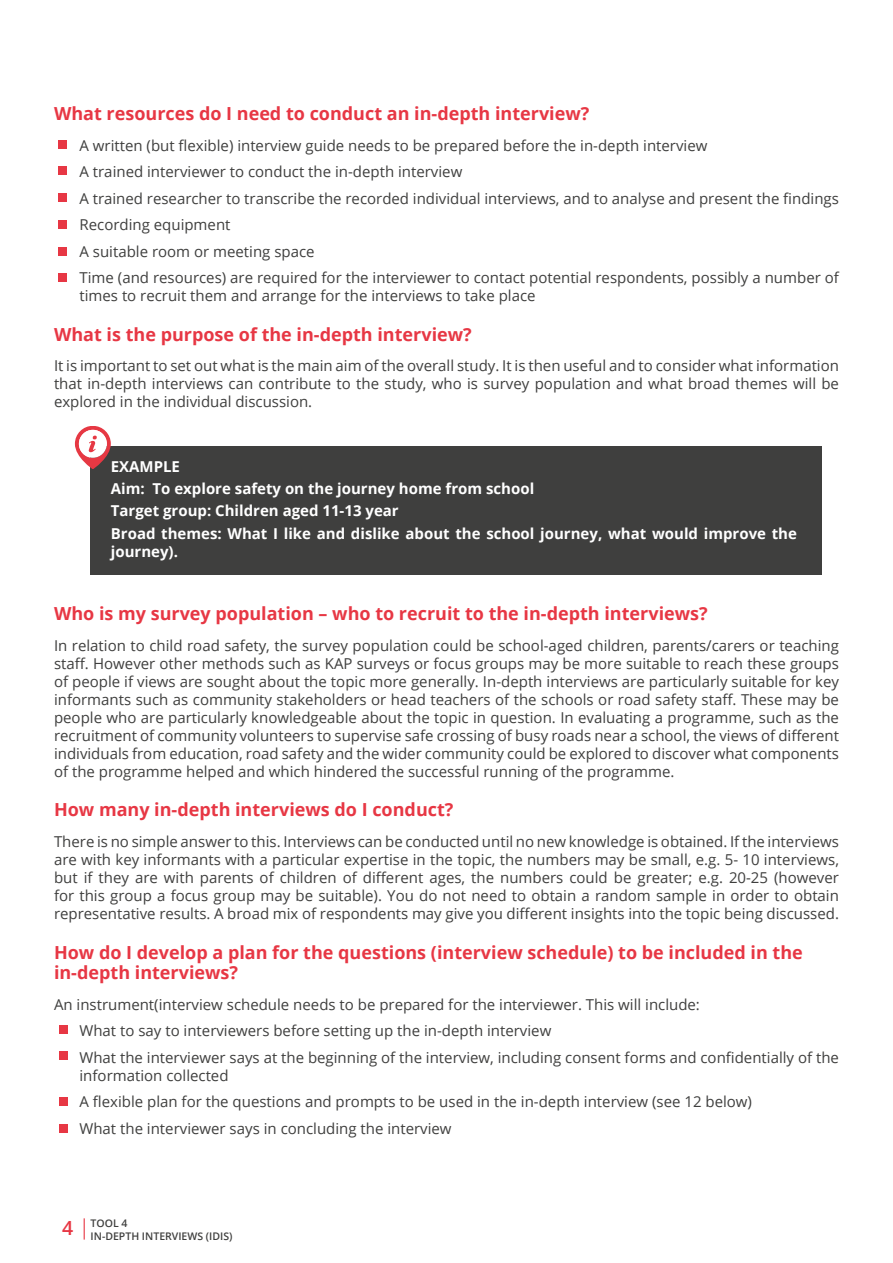
<style>
.page{position:relative;width:893px;height:1263px;background:#fff}
.page>*{position:absolute;margin:0;border:0;box-sizing:border-box;transform-origin:0 0}
.t1{font:700 18px/19.5px "Open Sans";color:#e73744}
.t2{font:15px/18px "Open Sans";color:#3f3f3e}
.t3{font:700 15px/22.2px "Open Sans";color:#fff}
.t4{font:600 10.5px/12.6px "Open Sans";color:#3f3f3e}
.s1{font-size:19.5px;color:#e73744}
</style>
<div class="page">
<div style="left:58px;top:141px;width:9px;height:8px;background:#e73744"></div>
<div style="left:58px;top:194px;width:9px;height:8px;background:#e73744"></div>
<div style="left:58px;top:167px;width:9px;height:8px;background:#e73744"></div>
<div style="left:58px;top:220px;width:9px;height:9px;background:#e73744"></div>
<div style="left:58px;top:273px;width:9px;height:9px;background:#e73744"></div>
<div style="left:58px;top:248px;width:9px;height:8px;background:#e73744"></div>
<div style="left:90px;top:446px;width:732px;height:129px;background:#3f3f3e"></div>
<svg style="left:75px;top:426px;width:36px;height:43px"></svg>
<div style="left:59px;top:1025px;width:9px;height:9px;background:#e73744"></div>
<div style="left:59px;top:1098px;width:9px;height:8px;background:#e73744"></div>
<div style="left:59px;top:1051px;width:9px;height:9px;background:#e73744"></div>
<div style="left:59px;top:1124px;width:9px;height:9px;background:#e73744"></div>
<svg style="left:84px;top:1218px;width:1px;height:21px"></svg>
<p class="t1" style="left:54px;top:103px;width:537px">What resources do I need to conduct an in-depth interview?</p>
<p class="t2" style="left:80px;top:132px;width:761px;line-height:26.5px">A written (but flexible) interview guide needs to be prepared before the in-depth interview<br>A trained interviewer to conduct the in-depth interview<br>A trained researcher to transcribe the recorded individual interviews, and to analyse and present the findings Recording equipment<br>A suitable room or meeting space<br>Time (and resources) are required for the interviewer to contact potential respondents, possibly a number of</p>
<p class="t2" style="left:80px;top:287px;width:458px">times to recruit them and arrange for the interviews to take place</p>
<p class="t1" style="left:54px;top:324px;width:419px">What is the purpose of the in-depth interview?</p>
<p class="t2" style="left:54px;top:357px;width:786px;text-align:justify">It is important to set out what is the main aim of the overall study. It is then useful and to consider what information that in-depth interviews can contribute to the study, who is survey population and what broad themes will be explored in the individual discussion.</p>
<p class="t3" style="left:111px;top:455px;width:688px">EXAMPLE<br>Aim: To explore safety on the journey home from school<br>Target group: Children aged 11-13 year<br>Broad themes: What I like and dislike about the school journey, what would improve the</p>
<p class="t3" style="left:111px;top:540px;width:69px">journey).</p>
<p class="t1" style="left:54px;top:603px;width:655px">Who is my survey population – who to recruit to the in-depth interviews?</p>
<p class="t2" style="left:54px;top:636px;width:786px;text-align:justify">In relation to child road safety, the survey population could be school-aged children, parents/carers or teaching staff. However other methods such as KAP surveys or focus groups may be more suitable to reach these groups of people if views are sought about the topic more generally. In-depth interviews are particularly suitable for key informants such as community stakeholders or head teachers of the schools or road safety staff. These may be people who are particularly knowledgeable about the topic in question. In evaluating a programme, such as the recruitment of community volunteers to supervise safe crossing of busy roads near a school, the views of different individuals from education, road safety and the wider community could be explored to discover what components of the programme helped and which hindered the successful running of the programme.</p>
<p class="t1" style="left:54px;top:799px;width:401px">How many in-depth interviews do I conduct?</p>
<p class="t2" style="left:54px;top:832px;width:786px;text-align:justify">There is no simple answer to this. Interviews can be conducted until no new knowledge is obtained. If the interviews are with key informants with a particular expertise in the topic, the numbers may be small, e.g. 5- 10 interviews, but if they are with parents of children of different ages, the numbers could be greater; e.g. 20-25 (however for this group a focus group may be suitable). You do not need to obtain a random sample in order to obtain representative results. A broad mix of respondents may give you different insights into the topic being discussed.</p>
<p class="t1" style="left:54px;top:942px;width:750px">How do I develop a plan for the questions (interview schedule) to be included in the in-depth interviews?</p>
<p class="t2" style="left:80px;top:990px;width:761px;line-height:26.5px;text-indent:-26px">An instrument(interview schedule needs to be prepared for the interviewer. This will include:<br>What to say to interviewers before setting up the in-depth interview<br>What the interviewer says at the beginning of the interview, including consent forms and confidentially of the</p>
<p class="t2" style="left:80px;top:1061px;width:674px;line-height:26.5px">information collected<br>A flexible plan for the questions and prompts to be used in the in-depth interview (see 12 below)<br>What the interviewer says in concluding the interview</p>
<p class="t4" style="left:91px;top:1217px;width:143px;text-indent:-29px"><span class="s1">4</span> TOOL 4<br>IN-DEPTH INTERVIEWS (IDIS)</p>
</div>
